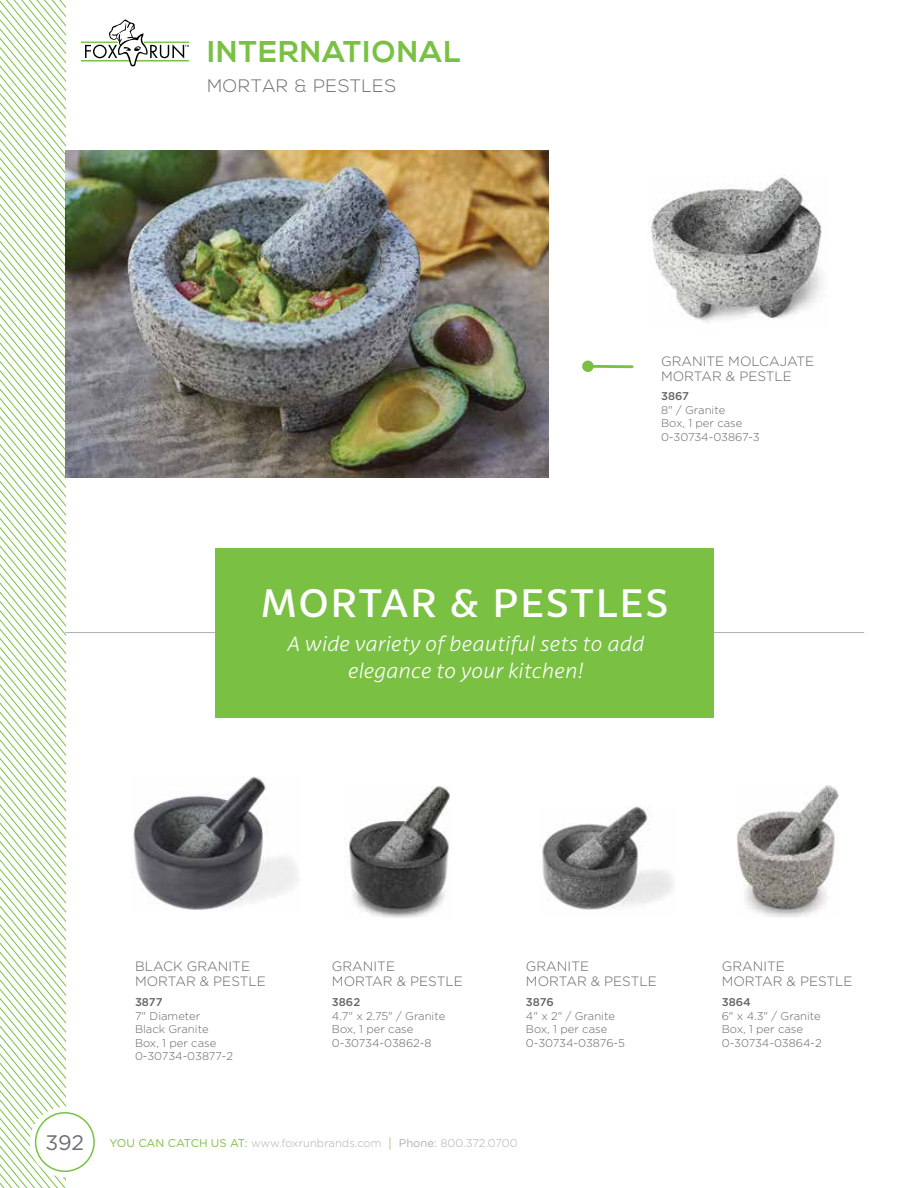
<style>
.page{position:relative;width:918px;height:1188px;background:#fff}
.page>*{position:absolute;margin:0;border:0;box-sizing:border-box;transform-origin:0 0}
.t1{font:500 38.7px "Latina Essential";letter-spacing:.04em;color:#fff}
.t2{font:700 30px "Nexa";letter-spacing:.04em;color:#7ac143}
.t3{font:italic 300 20.25px/27px "Latina Essential";letter-spacing:.02em;color:#fff;text-align:center}
.t4{font:300 18px "Nexa";letter-spacing:.04em;color:#6d6e71}
.t5{font:300 13.5px/15px "Gotham";color:#636466}
.t6{font:300 11.25px/13.5px "Gotham";color:#636466}
.t7{font:300 11.25px "Gotham";color:#adafb2}
.t8{font:500 11.25px "Gotham";color:#636466}
.s1{font-weight:400;font-size:21px;color:#6d6e71}
.s2{font-weight:400;color:#7ac143}
.s3{font-size:13.5px;color:#7ac143}
.s4{font-weight:400}
</style>
<div class="page">
<svg style="left:0;top:0;width:65px;height:1188px"></svg>
<svg style="left:81px;top:19px;width:108px;height:47px"></svg>
<hr style="left:144px;top:42px;width:45px;height:1px;background:#7ac143">
<div style="left:30px;top:1107px;width:70px;height:70px;background:#fff;border-radius:50%"></div>
<div style="left:35px;top:1112px;width:60px;height:60px;border:2px solid #7ac143;border-radius:50%"></div>
<img style="left:133px;top:776px;width:165px;height:135px">
<img style="left:349px;top:786px;width:101px;height:131px">
<img style="left:737px;top:785px;width:101px;height:132px">
<img style="left:542px;top:807px;width:131px;height:103px">
<img style="left:651px;top:175px;width:171px;height:148px">
<img style="left:65px;top:150px;width:484px;height:328px">
<svg style="left:594px;top:364px;width:40px;height:5px"></svg>
<div style="left:582px;top:361px;width:12px;height:11px;background:#7ac143;border-radius:50%"></div>
<hr style="left:66px;top:632px;width:798px;height:1px;background:#adafb2">
<div style="left:216px;top:548px;width:498px;height:169px;background:#7ac143"></div>
<h2 class="t2" style="left:207px;top:34px;width:255px">INTERNATIONAL</h2>
<h3 class="t4" style="left:207px;top:76px;width:190px">MORTAR &amp; PESTLES</h3>
<p class="t5" style="left:661px;top:353px;width:155px">GRANITE MOLCAJATE<br>MORTAR &amp; PESTLE</p>
<p class="t8" style="left:661px;top:390px;width:30px">3867</p>
<p class="t6" style="left:661px;top:403px;width:100px">8" / Granite<br>Box, 1 per case<br>0-30734-03867-3</p>
<h1 class="t1" style="left:261px;top:581px;width:409px">MORTAR &amp; PESTLES</h1>
<h3 class="t3" style="left:287px;top:630px;width:358px">A wide variety of beautiful sets to add elegance to your kitchen!</h3>
<p class="t5" style="left:135px;top:959px;width:132px">BLACK GRANITE<br>MORTAR &amp; PESTLE</p>
<p class="t5" style="left:332px;top:959px;width:132px">GRANITE<br>MORTAR &amp; PESTLE</p>
<p class="t5" style="left:526px;top:959px;width:132px">GRANITE<br>MORTAR &amp; PESTLE</p>
<p class="t5" style="left:722px;top:959px;width:132px">GRANITE<br>MORTAR &amp; PESTLE</p>
<p class="t8" style="left:135px;top:996px;width:29px">3877</p>
<p class="t6" style="left:135px;top:1009px;width:100px">7" Diameter<br>Black Granite<br>Box, 1 per case<br>0-30734-03877-2</p>
<p class="t8" style="left:332px;top:996px;width:30px">3862</p>
<p class="t6" style="left:332px;top:1009px;width:115px">4.7" x 2.75" / Granite<br>Box, 1 per case<br>0-30734-03862-8</p>
<p class="t8" style="left:526px;top:996px;width:29px">3876</p>
<p class="t6" style="left:526px;top:1009px;width:100px">4" x 2" / Granite<br>Box, 1 per case<br>0-30734-03876-5</p>
<p class="t7" style="left:45px;top:1137px;width:474px"><span class="s1">392</span> <span class="s2">YOU CAN CATCH US AT:</span> www.foxrunbrands.com <span class="s3">|</span> <span class="s4">Phone:</span> 800.372.0700</p>
<p class="t8" style="left:722px;top:996px;width:31px">3864</p>
<p class="t6" style="left:722px;top:1009px;width:102px">6" x 4.3" / Granite<br>Box, 1 per case<br>0-30734-03864-2</p>
</div>
